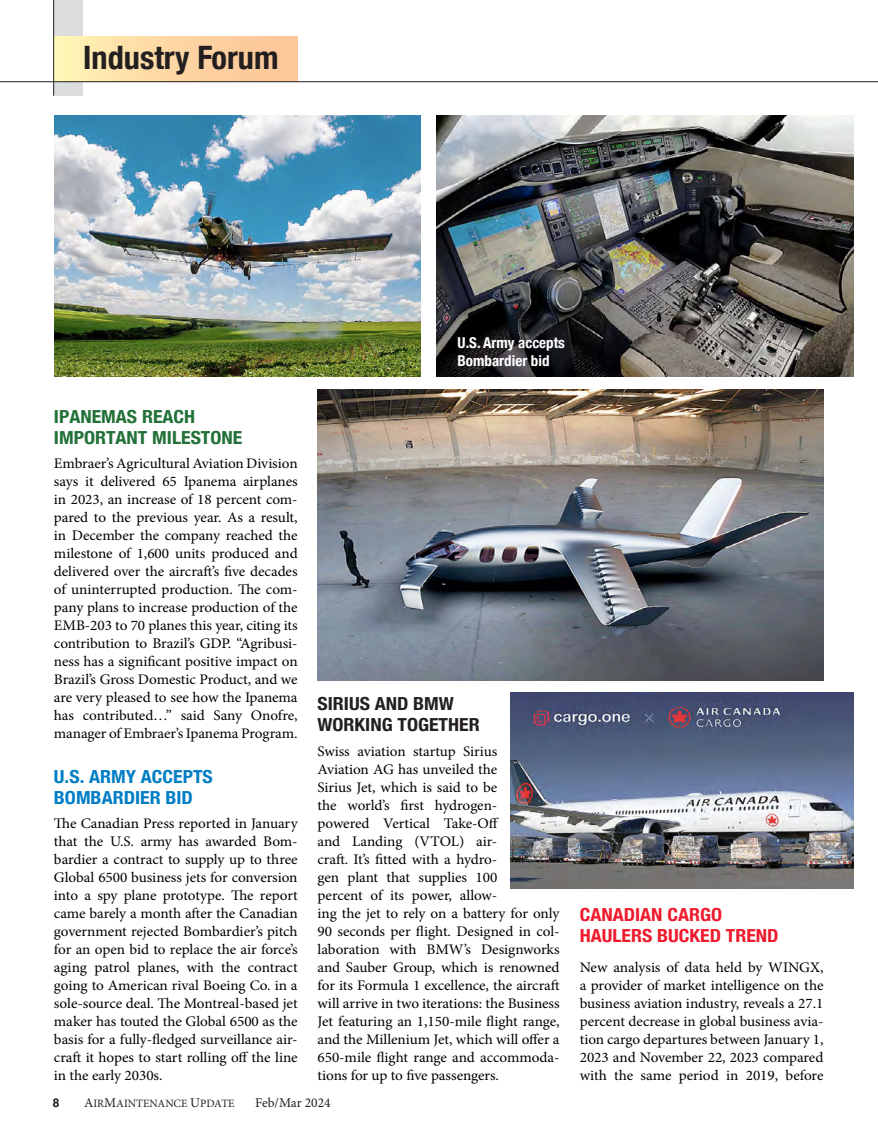
<style>
.page{position:relative;width:878px;height:1134px;background:#fff}
.page>*{position:absolute;margin:0;border:0;box-sizing:border-box;transform-origin:0 0}
.contents_departments{font:700 condensed 32.25px "Helvetica Neue";color:#231f20}
.Industry_Forum_heads{font:700 condensed 18px/21px "Helvetica Neue";color:#217038;scale:1.1 1}
.Industry_Forum_heads-2{font:700 condensed 18px/21px "Helvetica Neue";color:#ee1b2d;scale:1.1 1}
.Industry_Forum_heads-3{font:700 condensed 18px/21px "Helvetica Neue";color:#007ec5;scale:1.1 1}
.Industry_Forum_heads-4{font:700 condensed 18px/21px "Helvetica Neue";color:#231f20;scale:1.1 1}
.cutline{font:700 condensed 15px/18px "Helvetica Neue";color:#fff}
.body_copy_-_no_inden{font:14.7px/18px "Minion Pro";letter-spacing:-.005em;color:#000;text-align:justify;scale:1.04 1}
.t1{font:13.5px "Minion Pro";letter-spacing:-.005em;color:#231f20}
.t2{font:700 12px "Helvetica";color:#231f20}
.t3{font:11.25px "Minion Pro";color:#231f20}
.s1{font-size:13.5px}
</style>
<div class="page">
<div style="left:53px;top:0;width:30px;height:96px;background:#dcdddf"></div>
<div style="left:54px;top:36px;width:243px;height:46px;background:linear-gradient(to right,#fff2b4,#fcc196)"></div>
<hr style="left:0;top:81px;width:877px;height:1px;background:#231f20">
<hr style="left:53px;top:0;width:1px;height:96px;background:#231f20">
<img style="left:436px;top:115px;width:417px;height:261px">
<img style="left:317px;top:390px;width:506px;height:290px">
<img style="left:510px;top:692px;width:343px;height:197px">
<img style="left:54px;top:115px;width:366px;height:261px">
<p class="contents_departments" style="left:83px;top:31px;width:197px">Industry Forum</p>
<p class="cutline" style="left:457px;top:333px;width:109px">U.S. Army accepts<br>Bombardier bid</p>
<p class="Industry_Forum_heads" style="left:54px;top:405px;width:173px">IPANEMAS REACH<br>IMPORTANT MILESTONE</p>
<p class="body_copy_-_no_inden" style="left:54px;top:454px;width:236px">Embraer’s Agricultural Aviation Division says it delivered 65 Ipanema airplanes in 2023, an increase of 18 percent com&shy;pared to the previous year. As a result, in December the company reached the milestone of 1,600 units produced and delivered over the aircraft’s five decades of uninterrupted production. The com&shy;pany plans to increase production of the EMB-203 to 70 planes this year, citing its contribution to Brazil’s GDP. “Agribusi&shy;ness has a significant positive impact on Brazil’s Gross Domestic Product, and we are very pleased to see how the Ipanema has contributed…” said Sany Onofre, manager of Embraer’s Ipanema Program.</p>
<p class="Industry_Forum_heads-3" style="left:54px;top:765px;width:146px">U.S. ARMY ACCEPTS<br>BOMBARDIER BID</p>
<p class="body_copy_-_no_inden" style="left:54px;top:814px;width:236px">The Canadian Press reported in January that the U.S. army has awarded Bom&shy;bardier a contract to supply up to three Global 6500 business jets for conversion into a spy plane prototype. The report came barely a month after the Canadian government rejected Bombardier’s pitch for an open bid to replace the air force’s aging patrol planes, with the contract going to American rival Boeing Co. in a sole-source deal. The Montreal-based jet maker has touted the Global 6500 as the basis for a fully-fledged surveillance air&shy;craft it hopes to start rolling off the line in the early 2030s.</p>
<p class="t2" style="left:53px;top:1093px;width:8px">8</p>
<p class="t3" style="left:84px;top:1095px;width:152px"><span class="s1">A</span>IR<span class="s1">M</span>AINTENANCE <span class="s1">U</span>PDATE</p>
<p class="t1" style="left:255px;top:1093px;width:77px">Feb/Mar 2024</p>
<p class="Industry_Forum_heads-4" style="left:317px;top:692px;width:149px">SIRIUS AND BMW<br>WORKING TOGETHER</p>
<p class="body_copy_-_no_inden" style="left:317px;top:742px;width:234px;text-align:left">Swiss aviation startup Sirius<br>Aviation AG has unveiled the<br>Sirius Jet, which is said to be<br>the world’s first hydrogen-<br>powered Vertical Take-Off<br>and Landing (VTOL) air-<br>craft. It’s fitted with a hydro-<br>gen plant that supplies 100<br>percent of its power, allow-<br>ing the jet to rely on a battery for only 90 seconds per flight. Designed in col&shy;laboration with BMW’s Designworks and Sauber Group, which is renowned for its Formula 1 excellence, the aircraft will arrive in two iterations: the Business Jet featuring an 1,150-mile flight range, and the Millenium Jet, which will offer a 650-mile flight range and accommoda&shy;tions for up to five passengers.</p>
<p class="Industry_Forum_heads-2" style="left:579px;top:903px;width:182px">CANADIAN CARGO<br>HAULERS BUCKED TREND</p>
<p class="body_copy_-_no_inden" style="left:579px;top:958px;width:236px">New analysis of data held by WINGX, a provider of market intelligence on the business aviation industry, reveals a 27.1 percent decrease in global business avia&shy;tion cargo departures between January 1, 2023 and November 22, 2023 compared with the same period in 2019, before</p>
</div>
